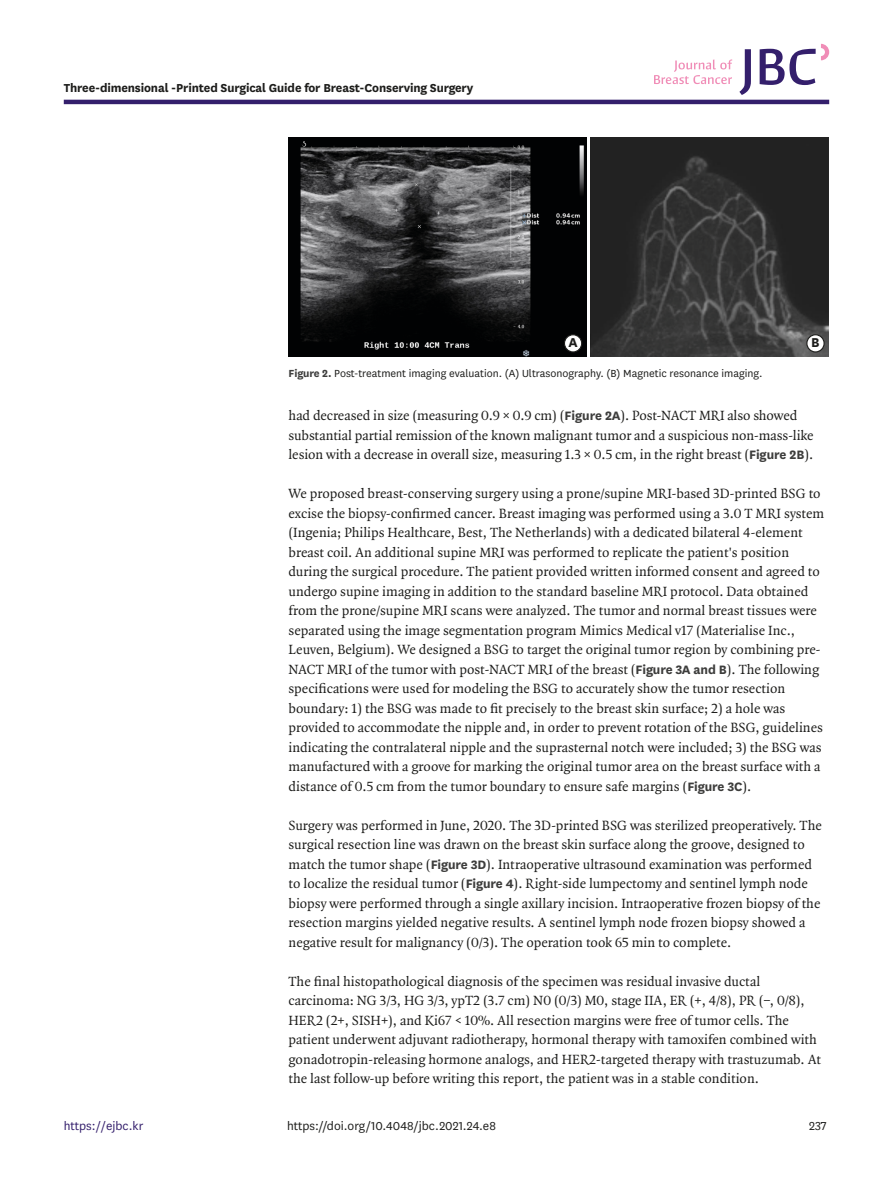
<style>
.page{position:relative;width:893px;height:1191px;background:#fff}
.page>*{position:absolute;margin:0;border:0;box-sizing:border-box;transform-origin:0 0}
.t1{font:700 15px "National";color:#1d1d1b}
.body_p{font:14.25px/19.5px "Quadraat OT";color:#1d1d1b}
.alt-title-type{font:700 13.5px "National";letter-spacing:-.01em;color:#1d1d1b}
.doi_running_footer{font:13.5px "National";color:#1d1d1b}
.t2{font:13.5px "National";color:#341f6c}
.fig_caption{font:12px "National";color:#1d1d1b}
.s1{font-weight:700;color:#3d3d3c}
.s2{font-family:"National";font-weight:700;color:#3d3d3c}
</style>
<div class="page">
<hr style="left:64px;top:100px;width:765px;height:4px;background:#341f6c">
<svg style="left:654px;top:59px;width:78px;height:25px"></svg>
<svg style="left:739px;top:44px;width:90px;height:51px"></svg>
<img style="left:289px;top:137px;width:297px;height:219px">
<img style="left:590px;top:137px;width:239px;height:219px">
<div style="left:564px;top:335px;width:18px;height:17px;background:#fff;border-radius:50%"></div>
<div style="left:564px;top:334px;width:18px;height:18px;border:1px solid #1d1d1b;border-radius:50%"></div>
<div style="left:807px;top:335px;width:17px;height:17px;background:#fff;border-radius:50%"></div>
<div style="left:806px;top:334px;width:19px;height:18px;border:1px solid #1d1d1b;border-radius:50%"></div>
<p class="alt-title-type" style="left:64px;top:78px;width:411px">Three-dimensional -Printed Surgical Guide for Breast-Conserving Surgery</p>
<p class="t1" style="left:568px;top:332px;width:11px">A</p>
<p class="t1" style="left:811px;top:332px;width:10px">B</p>
<p class="fig_caption" style="left:289px;top:365px;width:475px"><span class="s1">Figure 2.</span> Post-treatment imaging evaluation. (A) Ultrasonography. (B) Magnetic resonance imaging.</p>
<p class="body_p" style="left:289px;top:406px;width:527px">had decreased in size (measuring 0.9 × 0.9 cm) (<span class="s2">Figure 2A</span>). Post-NACT MRI also showed substantial partial remission of the known malignant tumor and a suspicious non-mass-like lesion with a decrease in overall size, measuring 1.3 × 0.5 cm, in the right breast (<span class="s2">Figure 2B</span>).</p>
<p class="body_p" style="left:289px;top:484px;width:537px">We proposed breast-conserving surgery using a prone/supine MRI-based 3D-printed BSG to excise the biopsy-confirmed cancer. Breast imaging was performed using a 3.0 T MRI system (Ingenia; Philips Healthcare, Best, The Netherlands) with a dedicated bilateral 4-element breast coil. An additional supine MRI was performed to replicate the patient's position during the surgical procedure. The patient provided written informed consent and agreed to undergo supine imaging in addition to the standard baseline MRI protocol. Data obtained from the prone/supine MRI scans were analyzed. The tumor and normal breast tissues were separated using the image segmentation program Mimics Medical v17 (Materialise Inc., Leuven, Belgium). We designed a BSG to target the original tumor region by combining pre-NACT MRI of the tumor with post-NACT MRI of the breast (<span class="s2">Figure 3A and B</span>). The following specifications were used for modeling the BSG to accurately show the tumor resection boundary: 1) the BSG was made to fit precisely to the breast skin surface; 2) a hole was provided to accommodate the nipple and, in order to prevent rotation of the BSG, guidelines indicating the contralateral nipple and the suprasternal notch were included; 3) the BSG was manufactured with a groove for marking the original tumor area on the breast surface with a distance of 0.5 cm from the tumor boundary to ensure safe margins (<span class="s2">Figure 3C</span>).</p>
<p class="body_p" style="left:289px;top:815px;width:535px">Surgery was performed in June, 2020. The 3D-printed BSG was sterilized preoperatively. The surgical resection line was drawn on the breast skin surface along the groove, designed to match the tumor shape (<span class="s2">Figure 3D</span>). Intraoperative ultrasound examination was performed to localize the residual tumor (<span class="s2">Figure 4</span>). Right-side lumpectomy and sentinel lymph node biopsy were performed through a single axillary incision. Intraoperative frozen biopsy of the resection margins yielded negative results. A sentinel lymph node frozen biopsy showed a negative result for malignancy (0/3). The operation took 65 min to complete.</p>
<p class="body_p" style="left:289px;top:971px;width:534px">The final histopathological diagnosis of the specimen was residual invasive ductal carcinoma: NG 3/3, HG 3/3, ypT2 (3.7 cm) N0 (0/3) M0, stage IIA, ER (+, 4/8), PR (−, 0/8), HER2 (2+, SISH+), and Ki67 &lt; 10%. All resection margins were free of tumor cells. The patient underwent adjuvant radiotherapy, hormonal therapy with tamoxifen combined with gonadotropin-releasing hormone analogs, and HER2-targeted therapy with trastuzumab. At the last follow-up before writing this report, the patient was in a stable condition.</p>
<p class="t2" style="left:64px;top:1116px;width:81px">https://ejbc.kr</p>
<p class="doi_running_footer" style="left:287px;top:1116px;width:210px">https://doi.org/10.4048/jbc.2021.24.e8</p>
<p class="doi_running_footer" style="left:809px;top:1116px;width:19px">237</p>
</div>
